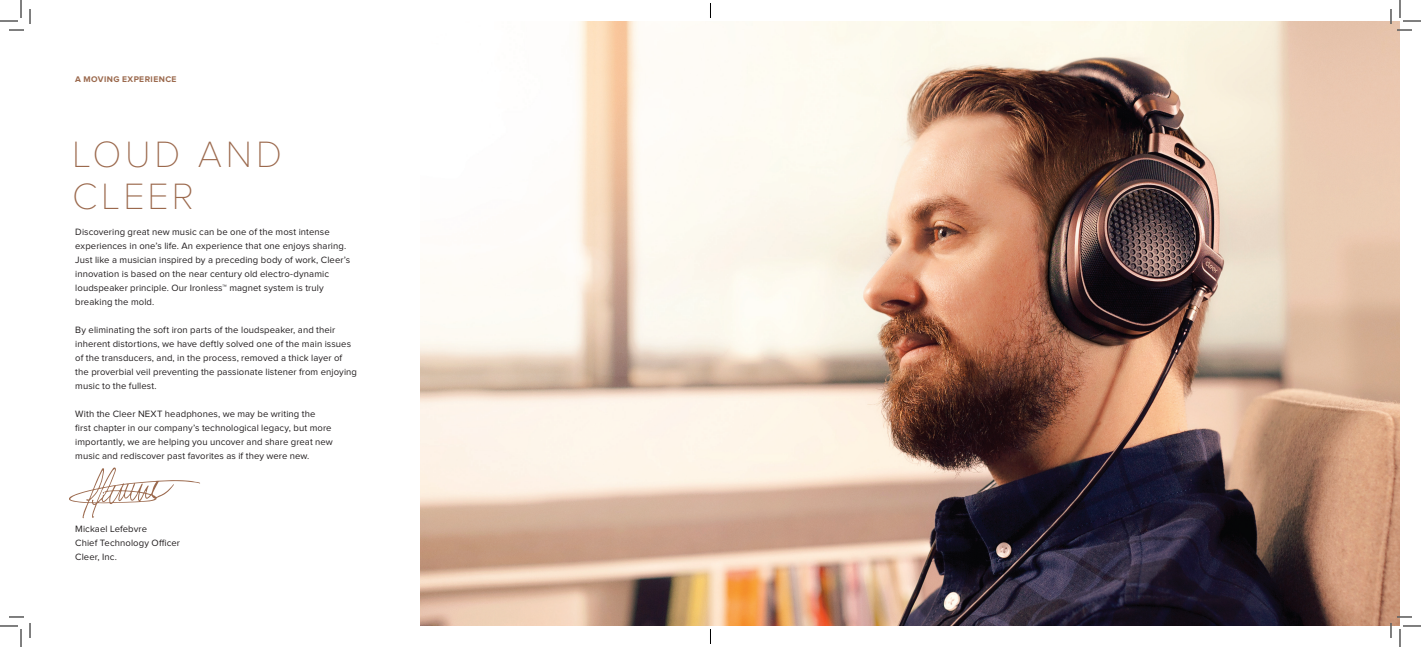
<style>
.page{position:relative;width:1421px;height:647px;background:#fff}
.page>*{position:absolute;margin:0;border:0;box-sizing:border-box;transform-origin:0 0}
.t1{font:100 38px/42px "Proxima Nova T";letter-spacing:.095em;color:#9b694d}
.t2{font:9.5px/14px "Proxima Nova";letter-spacing:.01em;color:#231f20}
.t3{font:700 8.5px "Proxima Nova";letter-spacing:.045em;color:#9b694d}
</style>
<div class="page">
<svg style="left:69px;top:467px;width:131px;height:51px"></svg>
<img style="left:420px;top:21px;width:980px;height:605px">
<svg style="left:1397px;top:29px;width:15px;height:2px"></svg>
<svg style="left:1397px;top:616px;width:15px;height:2px"></svg>
<svg style="left:1390px;top:9px;width:1px;height:15px"></svg>
<svg style="left:1390px;top:623px;width:1px;height:15px"></svg>
<svg style="left:0;top:0;width:31px;height:31px"></svg>
<svg style="left:0;top:616px;width:31px;height:31px"></svg>
<svg style="left:1399px;top:0;width:22px;height:22px"></svg>
<svg style="left:1399px;top:625px;width:22px;height:22px"></svg>
<svg style="left:710px;top:3px;width:1px;height:15px"></svg>
<svg style="left:710px;top:629px;width:1px;height:15px"></svg>
<p class="t3" style="left:75px;top:75px;width:103px">A MOVING EXPERIENCE</p>
<h1 class="t1" style="left:72px;top:131px;width:211px">LOUD AND<br>CLEER</h1>
<p class="t2" style="left:75px;top:225px;width:276px">Discovering great new music can be one of the most intense experiences in one’s life. An experience that one enjoys sharing.<br>Just like a musician inspired by a preceding body of work, Cleer’s innovation is based on the near century old electro-dynamic loudspeaker principle. Our Ironless™ magnet system is truly breaking the mold.</p>
<p class="t2" style="left:75px;top:323px;width:283px">By eliminating the soft iron parts of the loudspeaker, and their inherent distortions, we have deftly solved one of the main issues of the transducers, and, in the process, removed a thick layer of the proverbial veil preventing the passionate listener from enjoying music to the fullest.</p>
<p class="t2" style="left:75px;top:407px;width:259px">With the Cleer NEXT headphones, we may be writing the first chapter in our company’s technological legacy, but more importantly, we are helping you uncover and share great new music and rediscover past favorites as if they were new.</p>
<p class="t2" style="left:75px;top:522px;width:106px">Mickael Lefebvre<br>Chief Technology Officer<br>Cleer, Inc.</p>
</div>
